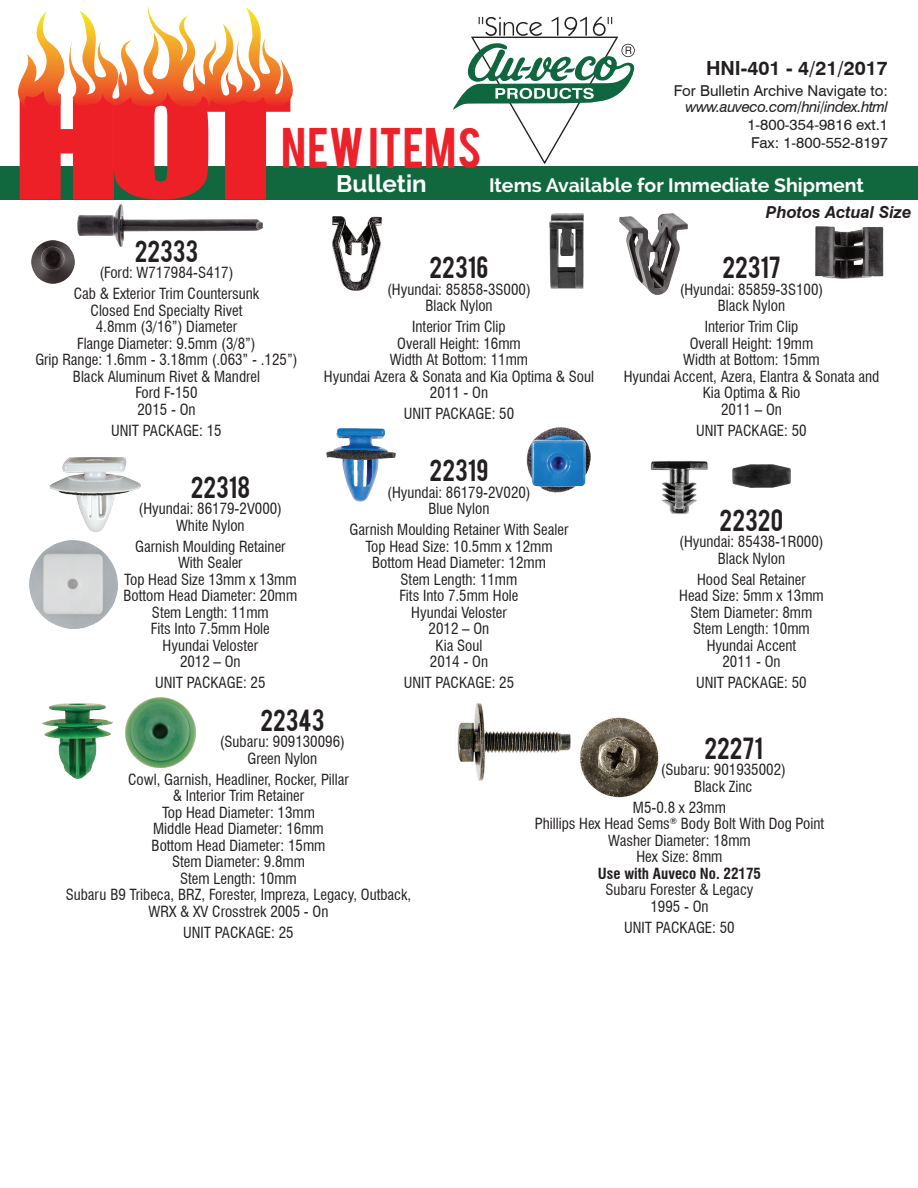
<style>
.page{position:relative;width:918px;height:1188px;background:#fff}
.page>*{position:absolute;margin:0;border:0;box-sizing:border-box;transform-origin:0 0}
.t1{font:45px "Bebas";letter-spacing:.015em;color:#ec2129}
.t2{font:24px "Bebas";color:#231f20}
.t3{font:700 24px "Raleway";color:#fff}
.t4{font:700 19.5px "Raleway";color:#fff}
.t5{font:700 19.5px "Swiss 721 BT";color:#231f20}
.t6{font:italic 700 16.5px "Swiss 721 BT";color:#231f20}
.t7{font:condensed 15px/16.5px "Swiss 721 BT";color:#231f20;text-align:center}
.t8{font:15px/18px "Swiss 721 BT";color:#231f20}
.t9{font:italic 15px "Swiss 721 BT";letter-spacing:-.03em;color:#231f20}
.t10{font:700 condensed 15px "Swiss 721 BT";color:#231f20}
</style>
<div class="page">
<img style="left:549px;top:213px;width:35px;height:76px">
<img style="left:332px;top:217px;width:49px;height:74px">
<img style="left:620px;top:213px;width:68px;height:82px">
<img style="left:816px;top:226px;width:68px;height:53px">
<img style="left:50px;top:457px;width:91px;height:74px">
<img style="left:30px;top:541px;width:87px;height:88px">
<img style="left:326px;top:428px;width:70px;height:74px">
<img style="left:526px;top:427px;width:65px;height:66px">
<img style="left:732px;top:465px;width:59px;height:22px">
<img style="left:650px;top:460px;width:58px;height:54px">
<img style="left:31px;top:240px;width:43px;height:43px">
<img style="left:77px;top:205px;width:186px;height:41px">
<img style="left:125px;top:698px;width:70px;height:70px">
<img style="left:42px;top:704px;width:70px;height:74px">
<img style="left:580px;top:717px;width:79px;height:81px">
<img style="left:457px;top:703px;width:114px;height:78px">
<div style="left:0;top:166px;width:918px;height:34px;background:#11683f"></div>
<svg style="left:453px;top:16px;width:182px;height:149px"></svg>
<svg style="left:18px;top:5px;width:275px;height:195px"></svg>
<h1 class="t1" style="left:281px;top:115px;width:202px">NEW ITEMS</h1>
<h2 class="t3" style="left:336px;top:170px;width:92px">Bulletin</h2>
<h3 class="t5" style="left:706px;top:57px;width:183px">HNI-401 - 4/21/2017</h3>
<p class="t8" style="left:674px;top:81px;width:216px">For Bulletin Archive Navigate to:</p>
<p class="t9" style="left:685px;top:98px;width:204px">www.auveco.com/hni/index.html</p>
<p class="t8" style="left:747px;top:116px;width:142px">1-800-354-9816 ext.1<br>Fax: 1-800-552-8197</p>
<h3 class="t4" style="left:489px;top:174px;width:376px">Items Available for Immediate Shipment</h3>
<p class="t6" style="left:766px;top:203px;width:147px">Photos Actual Size</p>
<h2 class="t2" style="left:135px;top:234px;width:65px">22333</h2>
<p class="t7" style="left:74px;top:262px;width:187px;line-height:21px">(Ford: W717984-S417)<br>Cab &amp; Exterior Trim Countersunk</p>
<p class="t7" style="left:35px;top:302px;width:264px">Closed End Specialty Rivet<br>4.8mm (3/16”) Diameter<br>Flange Diameter: 9.5mm (3/8”)<br>Grip Range: 1.6mm - 3.18mm (.063” - .125”)<br>Black Aluminum Rivet &amp; Mandrel<br>Ford F-150<br>2015 - On</p>
<p class="t7" style="left:111px;top:422px;width:112px">UNIT PACKAGE: 15</p>
<h2 class="t2" style="left:191px;top:470px;width:61px">22318</h2>
<p class="t7" style="left:139px;top:500px;width:145px">(Hyundai: 86179-2V000)<br>White Nylon</p>
<p class="t7" style="left:123px;top:538px;width:175px">Garnish Moulding Retainer<br>With Sealer<br>Top Head Size 13mm x 13mm<br>Bottom Head Diameter: 20mm<br>Stem Length: 11mm<br>Fits Into 7.5mm Hole<br>Hyundai Veloster<br>2012 – On</p>
<p class="t7" style="left:155px;top:674px;width:112px">UNIT PACKAGE: 25</p>
<h2 class="t2" style="left:430px;top:250px;width:60px">22316</h2>
<p class="t7" style="left:387px;top:281px;width:145px">(Hyundai: 85858-3S000)<br>Black Nylon</p>
<p class="t7" style="left:324px;top:319px;width:272px">Interior Trim Clip<br>Overall Height: 16mm<br>Width At Bottom: 11mm<br>Hyundai Azera &amp; Sonata and Kia Optima &amp; Soul<br>2011 - On</p>
<p class="t7" style="left:404px;top:406px;width:112px">UNIT PACKAGE: 50</p>
<h2 class="t2" style="left:430px;top:453px;width:60px">22319</h2>
<p class="t7" style="left:387px;top:484px;width:145px">(Hyundai: 86179-2V020)<br>Blue Nylon</p>
<p class="t7" style="left:350px;top:521px;width:220px">Garnish Moulding Retainer With Sealer<br>Top Head Size: 10.5mm x 12mm<br>Bottom Head Diameter: 12mm<br>Stem Length: 11mm<br>Fits Into 7.5mm Hole<br>Hyundai Veloster<br>2012 – On<br>Kia Soul<br>2014 - On</p>
<p class="t7" style="left:404px;top:674px;width:112px">UNIT PACKAGE: 25</p>
<h2 class="t2" style="left:722px;top:250px;width:60px">22317</h2>
<p class="t7" style="left:680px;top:281px;width:145px">(Hyundai: 85859-3S100)<br>Black Nylon</p>
<p class="t7" style="left:624px;top:319px;width:257px">Interior Trim Clip<br>Overall Height: 19mm<br>Width at Bottom: 15mm<br>Hyundai Accent, Azera, Elantra &amp; Sonata and<br>Kia Optima &amp; Rio<br>2011 – On</p>
<p class="t7" style="left:696px;top:422px;width:112px">UNIT PACKAGE: 50</p>
<h2 class="t2" style="left:720px;top:503px;width:65px">22320</h2>
<p class="t7" style="left:679px;top:533px;width:146px">(Hyundai: 85438-1R000)<br>Black Nylon</p>
<p class="t7" style="left:679px;top:571px;width:146px">Hood Seal Retainer<br>Head Size: 5mm x 13mm<br>Stem Diameter: 8mm<br>Stem Length: 10mm<br>Hyundai Accent<br>2011 - On</p>
<p class="t7" style="left:696px;top:674px;width:112px">UNIT PACKAGE: 50</p>
<h2 class="t2" style="left:261px;top:703px;width:65px">22343</h2>
<p class="t7" style="left:220px;top:734px;width:127px">(Subaru: 909130096)<br>Green Nylon</p>
<p class="t7" style="left:66px;top:771px;width:347px">Cowl, Garnish, Headliner, Rocker, Pillar<br>&amp; Interior Trim Retainer<br>Top Head Diameter: 13mm<br>Middle Head Diameter: 16mm<br>Bottom Head Diameter: 15mm<br>Stem Diameter: 9.8mm<br>Stem Length: 10mm<br>Subaru B9 Tribeca, BRZ, Forester, Impreza, Legacy, Outback,<br>WRX &amp; XV Crosstrek 2005 - On</p>
<p class="t7" style="left:183px;top:924px;width:112px">UNIT PACKAGE: 25</p>
<h2 class="t2" style="left:704px;top:731px;width:60px">22271</h2>
<p class="t7" style="left:661px;top:762px;width:127px">(Subaru: 901935002)<br>Black Zinc</p>
<p class="t7" style="left:535px;top:799px;width:291px">M5-0.8 x 23mm<br>Phillips Hex Head Sems<sup>®</sup> Body Bolt With Dog Point<br>Washer Diameter: 18mm<br>Hex Size: 8mm</p>
<p class="t10" style="left:598px;top:864px;width:165px">Use with Auveco No. 22175</p>
<p class="t7" style="left:605px;top:882px;width:150px">Subaru Forester &amp; Legacy<br>1995 - On</p>
<p class="t7" style="left:624px;top:919px;width:112px">UNIT PACKAGE: 50</p>
</div>
